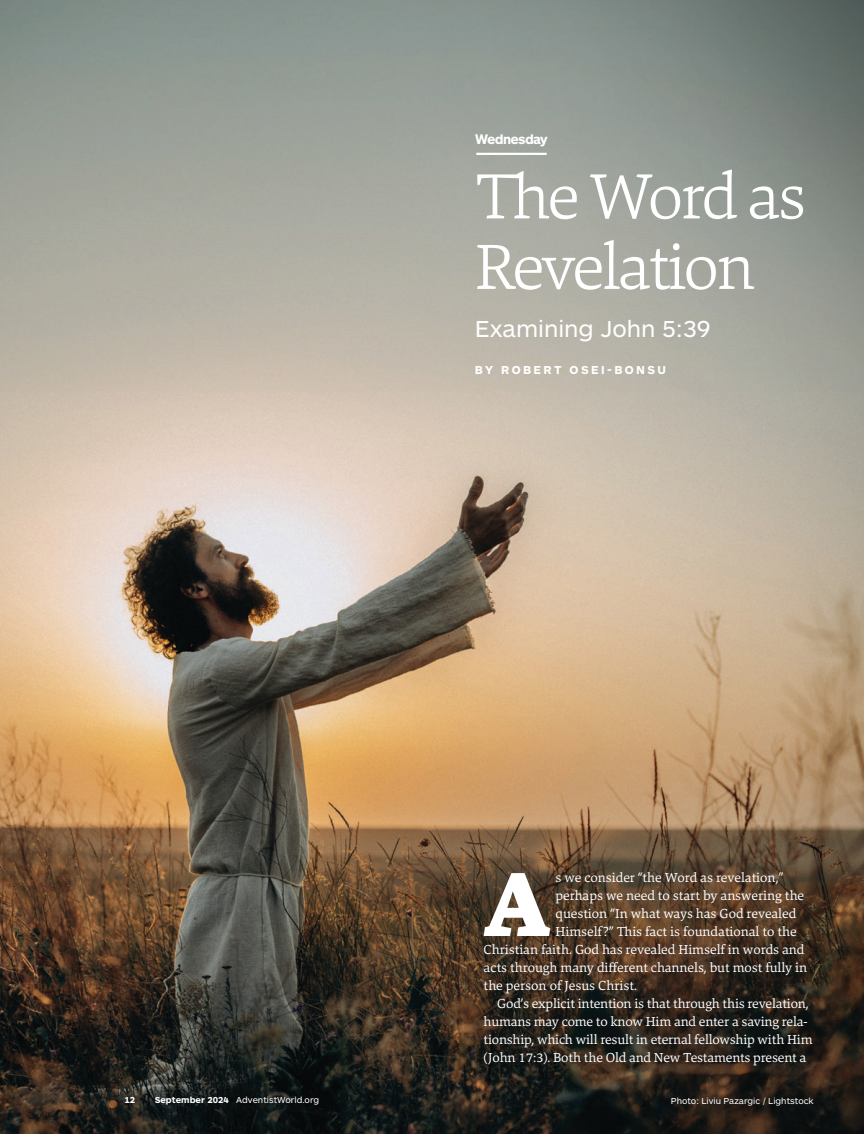
<style>
.page{position:relative;width:864px;height:1134px;background:#fff}
.page>*{position:absolute;margin:0;border:0;box-sizing:border-box;transform-origin:0 0}
.WOP_Drop_Caps{font:900 94.65px "Danton";color:#fff}
.WOP_H1{font:300 66px/70.5px "Danton";letter-spacing:-.04em;color:#fff}
.Feature_H2{font:24px "ARS Maquette Pro";color:#fff}
.WOP_Drop_Caps-2{font:13.5px "Danton";color:#fff}
.Main_Body{font:13.5px/18px "Danton";letter-spacing:-.01em;color:#fff}
.t1{font:700 13.5px "ARS Maquette Pro";color:#fff}
.Byline{font:700 12px "ARS Maquette Pro";letter-spacing:.2em;color:#fff}
.New_Photo_Credit{font:9px "ARS Maquette Pro";color:#fff}
.t2{font:700 9px "ARS Maquette Pro";color:#fff}
.s1{font-weight:700}
</style>
<div class="page">
<img style="left:0;top:0;width:864px;height:1134px">
<div style="left:428px;top:78px;width:436px;height:1043px;background:#231f20;opacity:.75"></div>
<hr style="left:476px;top:153px;width:71px;height:2px;background:#fff">
<p class="t1" style="left:475px;top:131px;width:74px">Wednesday</p>
<p class="WOP_H1" style="left:475px;top:161px;width:333px">The Word as<br>Revelation</p>
<p class="Feature_H2" style="left:475px;top:313px;width:238px">Examining John 5:39</p>
<p class="Byline" style="left:475px;top:362px;width:193px">BY ROBERT OSEI-BONSU</p>
<p class="t2" style="left:124px;top:1094px;width:12px">12</p>
<p class="New_Photo_Credit" style="left:155px;top:1094px;width:166px"><span class="s1">September 2024</span> AdventistWorld.org</p>
<p class="WOP_Drop_Caps" style="left:483px;top:841px;width:69px">A</p>
<p class="WOP_Drop_Caps-2" style="left:555px;top:869px;width:229px">s we consider “the Word as revelation,”</p>
<p class="WOP_Drop_Caps-2" style="left:555px;top:887px;width:250px">perhaps we need to start by answering the</p>
<p class="WOP_Drop_Caps-2" style="left:555px;top:905px;width:242px">question “In what ways has God revealed</p>
<p class="WOP_Drop_Caps-2" style="left:555px;top:923px;width:243px">Himself?” This fact is foundational to the</p>
<p class="WOP_Drop_Caps-2" style="left:484px;top:941px;width:322px">Christian faith. God has revealed Himself in words and</p>
<p class="WOP_Drop_Caps-2" style="left:484px;top:959px;width:325px">acts through many different channels, but most fully in</p>
<p class="WOP_Drop_Caps-2" style="left:484px;top:977px;width:155px">the person of Jesus Christ.</p>
<p class="Main_Body" style="left:484px;top:994px;width:331px;text-indent:14px">God’s explicit intention is that through this revelation, humans may come to know Him and enter a saving rela&shy;tionship, which will result in eternal fellowship with Him (John 17:3). Both the Old and New Testaments present a</p>
<p class="New_Photo_Credit" style="left:671px;top:1095px;width:144px">Photo: Liviu Pazargic / Lightstock</p>
</div>
